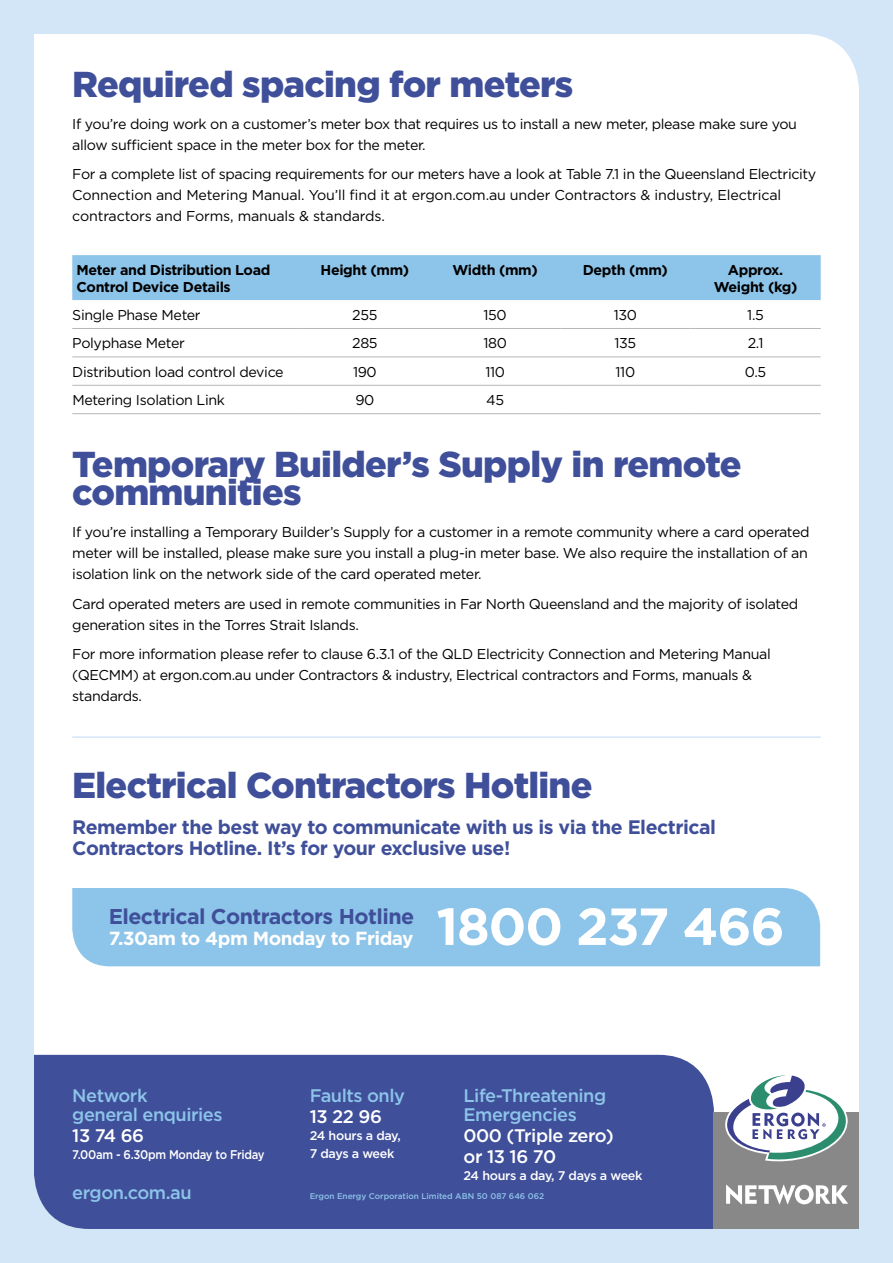
<style>
.page{position:relative;width:893px;height:1263px;background:#d3e6f7}
.page>*{position:absolute;margin:0;border:0;box-sizing:border-box;transform-origin:0 0}
.t1{font:700 52.05px "Gotham";letter-spacing:-.025em;color:#fff}
.t2{font:900 36px/28.5px "Gotham";letter-spacing:-.02em;color:#3f4f99}
.t3{font:700 21.45px "Gotham";letter-spacing:-.025em;color:#3f4f99}
.t4{font:700 19.5px/21px "Gotham";letter-spacing:-.025em;color:#3f4f99}
.t5{font:700 18.9px "Gotham";letter-spacing:-.025em;color:#fff}
.t6{font:500 18.15px/18.8px "Gotham";letter-spacing:-.025em;color:#8dc4e9}
.t7{font:500 18.15px/21px "Gotham";letter-spacing:-.025em;color:#fff}
.t8{font:14.25px/21px "Gotham";letter-spacing:-.025em;color:#000}
.t9{font:700 14.25px/16.5px "Gotham";letter-spacing:-.025em;color:#000}
.t10{font:500 12.6px/18.1px "Gotham";letter-spacing:-.025em;color:#fff}
.t11{font:500 12.6px "Gotham";letter-spacing:-.025em;color:#fff;scale:.9 1}
.t12{font:500 8.25px "Gotham";color:#8dc4e9}
</style>
<div class="page">
<div style="left:34px;top:34px;width:825px;height:1078px;background:#fff"></div>
<div style="left:34px;top:1055px;width:680px;height:174px;background:#3f4f99"></div>
<div style="left:72px;top:888px;width:748px;height:78px;background:#8dc4e9"></div>
<div style="left:72px;top:255px;width:749px;height:45px;background:#8dc4e9"></div>
<hr style="left:72px;top:328px;width:228px;height:1px;background:#b6b6b6">
<hr style="left:300px;top:328px;width:130px;height:1px;background:#b6b6b6">
<hr style="left:430px;top:328px;width:130px;height:1px;background:#b6b6b6">
<hr style="left:560px;top:328px;width:130px;height:1px;background:#b6b6b6">
<hr style="left:690px;top:328px;width:131px;height:1px;background:#b6b6b6">
<hr style="left:72px;top:356px;width:228px;height:1px;background:#b6b6b6">
<hr style="left:300px;top:356px;width:130px;height:1px;background:#b6b6b6">
<hr style="left:430px;top:356px;width:130px;height:1px;background:#b6b6b6">
<hr style="left:560px;top:356px;width:130px;height:1px;background:#b6b6b6">
<hr style="left:690px;top:356px;width:131px;height:1px;background:#b6b6b6">
<hr style="left:72px;top:385px;width:228px;height:1px;background:#b6b6b6">
<hr style="left:300px;top:385px;width:130px;height:1px;background:#b6b6b6">
<hr style="left:430px;top:385px;width:130px;height:1px;background:#b6b6b6">
<hr style="left:560px;top:385px;width:130px;height:1px;background:#b6b6b6">
<hr style="left:690px;top:385px;width:131px;height:1px;background:#b6b6b6">
<hr style="left:72px;top:413px;width:228px;height:1px;background:#b6b6b6">
<hr style="left:300px;top:413px;width:130px;height:1px;background:#b6b6b6">
<hr style="left:430px;top:413px;width:130px;height:1px;background:#b6b6b6">
<hr style="left:560px;top:413px;width:130px;height:1px;background:#b6b6b6">
<hr style="left:690px;top:413px;width:131px;height:1px;background:#b6b6b6">
<hr style="left:72px;top:736px;width:749px;height:2px;background:#d3e6f7">
<div style="left:714px;top:1112px;width:145px;height:117px;background:#888"></div>
<svg style="left:724px;top:1071px;width:124px;height:91px;background:#bbc7cf"></svg>
<svg style="left:726px;top:1185px;width:122px;height:19px"></svg>
<h2 class="t2" style="left:72px;top:70px;width:503px">Required spacing for meters</h2>
<p class="t8" style="left:72px;top:113px;width:726px">If you’re doing work on a customer’s meter box that requires us to install a new meter, please make sure you allow sufficient space in the meter box for the meter.</p>
<p class="t8" style="left:72px;top:164px;width:746px">For a complete list of spacing requirements for our meters have a look at Table 7.1 in the Queensland Electricity<br>Connection and Metering Manual. You’ll find it at ergon.com.au under Contractors &amp; industry, Electrical contractors and Forms, manuals &amp; standards.</p>
<p class="t9" style="left:77px;top:262px;width:195px">Meter and Distribution Load<br>Control Device Details</p>
<p class="t9" style="left:320px;top:262px;width:90px">Height (mm)</p>
<p class="t9" style="left:452px;top:262px;width:87px">Width (mm)</p>
<p class="t9" style="left:583px;top:262px;width:87px">Depth (mm)</p>
<p class="t9" style="left:714px;top:262px;width:85px;text-align:center">Approx.<br>Weight (kg)</p>
<p class="t8" style="left:72px;top:304px;width:130px">Single Phase Meter</p>
<p class="t8" style="left:352px;top:304px;width:27px">255</p>
<p class="t8" style="left:483px;top:304px;width:25px">150</p>
<p class="t8" style="left:614px;top:304px;width:25px">130</p>
<p class="t8" style="left:747px;top:304px;width:18px">1.5</p>
<p class="t8" style="left:72px;top:333px;width:114px">Polyphase Meter</p>
<p class="t8" style="left:352px;top:333px;width:27px">285</p>
<p class="t8" style="left:483px;top:333px;width:25px">180</p>
<p class="t8" style="left:614px;top:333px;width:23px">135</p>
<p class="t8" style="left:748px;top:333px;width:17px">2.1</p>
<p class="t8" style="left:72px;top:361px;width:213px">Distribution load control device</p>
<p class="t8" style="left:353px;top:361px;width:25px">190</p>
<p class="t8" style="left:485px;top:361px;width:21px">110</p>
<p class="t8" style="left:616px;top:361px;width:21px">110</p>
<p class="t8" style="left:745px;top:361px;width:23px">0.5</p>
<p class="t8" style="left:72px;top:390px;width:154px">Metering Isolation Link</p>
<p class="t8" style="left:355px;top:390px;width:21px">90</p>
<p class="t8" style="left:486px;top:390px;width:19px">45</p>
<h2 class="t2" style="left:72px;top:450px;width:671px">Temporary Builder’s Supply in remote communities</h2>
<p class="t8" style="left:72px;top:522px;width:739px">If you’re installing a Temporary Builder’s Supply for a customer in a remote community where a card operated meter will be installed, please make sure you install a plug-in meter base. We also require the installation of an isolation link on the network side of the card operated meter.</p>
<p class="t8" style="left:72px;top:593px;width:727px">Card operated meters are used in remote communities in Far North Queensland and the majority of isolated generation sites in the Torres Strait Islands.</p>
<p class="t8" style="left:72px;top:644px;width:700px">For more information please refer to clause 6.3.1 of the QLD Electricity Connection and Metering Manual (QECMM) at ergon.com.au under Contractors &amp; industry, Electrical contractors and Forms, manuals &amp; standards.</p>
<h2 class="t2" style="left:72px;top:770px;width:522px">Electrical Contractors Hotline</h2>
<h3 class="t4" style="left:72px;top:816px;width:645px">Remember the best way to communicate with us is via the Electrical<br>Contractors Hotline. It’s for your exclusive use!</h3>
<h3 class="t3" style="left:109px;top:903px;width:307px">Electrical Contractors Hotline</h3>
<h3 class="t5" style="left:109px;top:927px;width:306px">7.30am to 4pm Monday to Friday</h3>
<h1 class="t1" style="left:436px;top:895px;width:350px">1800 237 466</h1>
<p class="t6" style="left:72px;top:1086px;width:152px">Network<br>general enquiries</p>
<p class="t7" style="left:72px;top:1125px;width:73px">13 74 66</p>
<p class="t11" style="left:72px;top:1146px;width:215px">7.00am - 6.30pm Monday to Friday</p>
<p class="t6" style="left:72px;top:1183px;width:121px">ergon.com.au</p>
<p class="t6" style="left:310px;top:1086px;width:97px">Faults only</p>
<p class="t7" style="left:310px;top:1106px;width:74px">13 22 96</p>
<p class="t10" style="left:310px;top:1126px;width:93px">24 hours a day,<br>7 days a week</p>
<p class="t6" style="left:463px;top:1086px;width:144px">Life-Threatening<br>Emergencies</p>
<p class="t7" style="left:463px;top:1125px;width:152px">000 (Triple zero) or 13 16 70</p>
<p class="t10" style="left:463px;top:1166px;width:181px">24 hours a day, 7 days a week</p>
<p class="t12" style="left:310px;top:1191px;width:236px">Ergon Energy Corporation Limited ABN 50 087 646 062</p>
</div>
